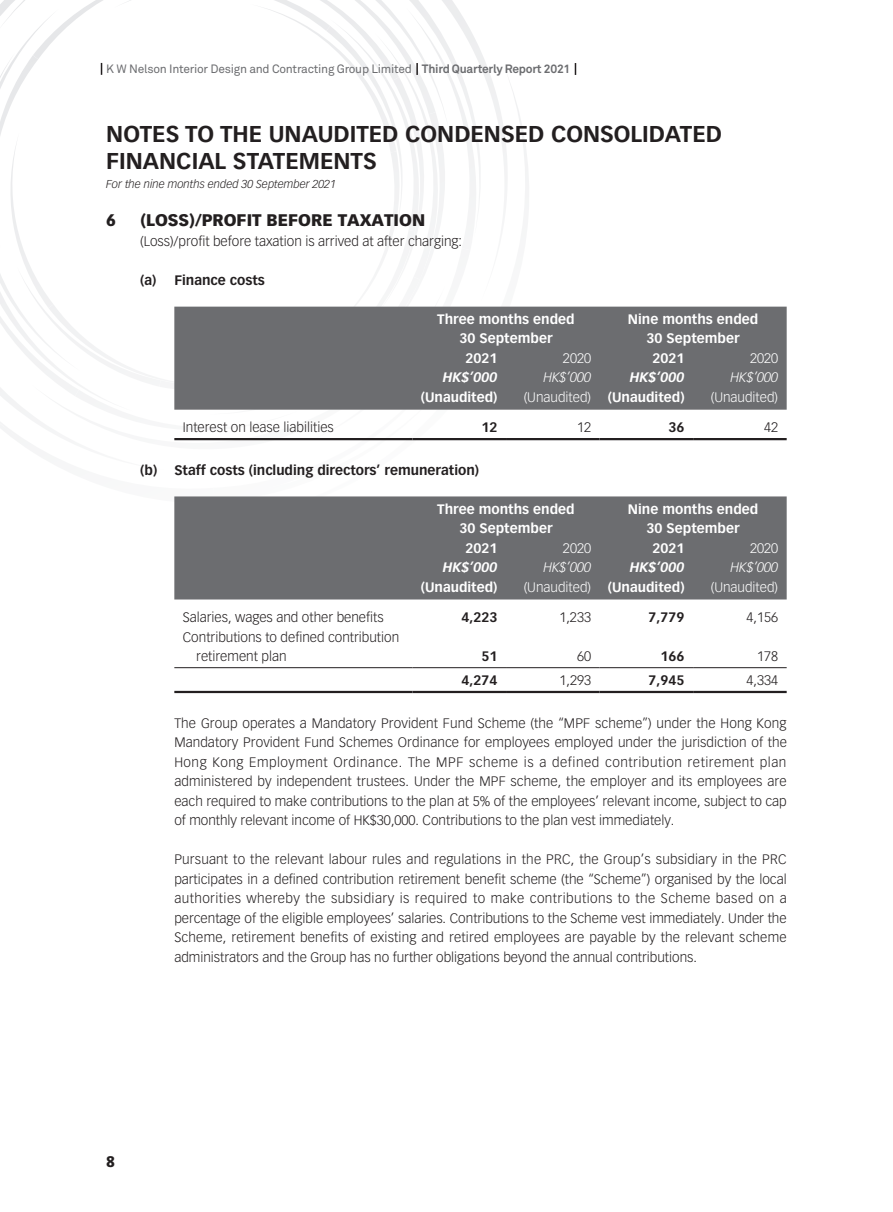
<style>
.page{position:relative;width:893px;height:1212px;background:#fff}
.page>*{position:absolute;margin:0;border:0;box-sizing:border-box;transform-origin:0 0}
.t1{font:700 22.5px/27px "Vectora LT Std";color:#231f20}
.t2{font:900 16.5px "Vectora LT Std";color:#231f20}
.t3{font:900 15px "Vectora LT Std";color:#231f20}
.t4{font:300 13.5px/19.5px "Vectora LT Std";color:#231f20;text-align:justify}
.t5{font:700 13.5px/19.5px "Vectora LT Std";color:#fff;text-align:center}
.t6{font:700 13.5px "Vectora LT Std";color:#231f20}
.t7{font:300 13.5px "Vectora LT Std";color:#fff}
.t8{font:italic 700 13.5px "Vectora LT Std";color:#fff}
.t9{font:italic 300 13.5px "Vectora LT Std";color:#fff}
.t10{font:12px "Akkurat Pro";letter-spacing:-.02em;color:#6c6d70}
.t11{font:italic 300 11.25px "Vectora LT Std";color:#231f20}
.s1{font-weight:700}
</style>
<div class="page">
<svg style="left:0;top:0;width:532px;height:447px"></svg>
<svg style="left:575px;top:63px;width:1px;height:12px"></svg>
<div style="left:174px;top:307px;width:613px;height:103px;background:#6c6d70"></div>
<hr style="left:174px;top:438px;width:238px;height:2px;background:#231f20">
<hr style="left:412px;top:438px;width:94px;height:2px;background:#231f20">
<hr style="left:506px;top:438px;width:94px;height:2px;background:#231f20">
<hr style="left:600px;top:438px;width:93px;height:2px;background:#231f20">
<hr style="left:693px;top:438px;width:94px;height:2px;background:#231f20">
<div style="left:174px;top:496px;width:613px;height:103px;background:#6c6d70"></div>
<hr style="left:174px;top:667px;width:238px;height:1px;background:#231f20">
<hr style="left:412px;top:667px;width:94px;height:1px;background:#231f20">
<hr style="left:506px;top:667px;width:94px;height:1px;background:#231f20">
<hr style="left:600px;top:667px;width:93px;height:1px;background:#231f20">
<hr style="left:693px;top:667px;width:94px;height:1px;background:#231f20">
<hr style="left:174px;top:691px;width:238px;height:2px;background:#231f20">
<hr style="left:412px;top:691px;width:94px;height:2px;background:#231f20">
<hr style="left:506px;top:691px;width:94px;height:2px;background:#231f20">
<hr style="left:600px;top:691px;width:93px;height:2px;background:#231f20">
<hr style="left:693px;top:691px;width:94px;height:2px;background:#231f20">
<p class="t10" style="left:106px;top:62px;width:466px">K W Nelson Interior Design and Contracting Group Limited <span class="s1">Third Quarterly Report 2021</span></p>
<h1 class="t1" style="left:106px;top:120px;width:617px">NOTES TO THE UNAUDITED CONDENSED CONSOLIDATED<br>FINANCIAL STATEMENTS</h1>
<p class="t11" style="left:106px;top:177px;width:231px">For the nine months ended 30 September 2021</p>
<p class="t2" style="left:106px;top:210px;width:11px">6</p>
<p class="t2" style="left:140px;top:210px;width:286px">(LOSS)/PROFIT BEFORE TAXATION</p>
<p class="t4" style="left:140px;top:231px;width:323px">(Loss)/profit before taxation is arrived at after charging:</p>
<p class="t6" style="left:140px;top:272px;width:126px">(a) Finance costs</p>
<p class="t5" style="left:437px;top:309px;width:139px">Three months ended<br>30 September</p>
<p class="t5" style="left:628px;top:309px;width:132px">Nine months ended<br>30 September</p>
<p class="t5" style="left:466px;top:348px;width:33px">2021</p>
<p class="t7" style="left:563px;top:350px;width:30px">2020</p>
<p class="t5" style="left:653px;top:348px;width:33px">2021</p>
<p class="t7" style="left:750px;top:350px;width:30px">2020</p>
<p class="t8" style="left:443px;top:369px;width:56px">HK$’000</p>
<p class="t9" style="left:543px;top:369px;width:49px">HK$’000</p>
<p class="t8" style="left:630px;top:369px;width:56px">HK$’000</p>
<p class="t9" style="left:730px;top:369px;width:49px">HK$’000</p>
<p class="t5" style="left:421px;top:387px;width:78px">(Unaudited)</p>
<p class="t7" style="left:524px;top:389px;width:162px">(Unaudited) <span class="s1">(Unaudited)</span></p>
<p class="t7" style="left:711px;top:389px;width:69px">(Unaudited)</p>
<p class="t4" style="left:183px;top:418px;width:153px">Interest on lease liabilities</p>
<p class="t6" style="left:481px;top:419px;width:17px">12</p>
<p class="t4" style="left:577px;top:418px;width:16px">12</p>
<p class="t6" style="left:669px;top:419px;width:17px">36</p>
<p class="t4" style="left:764px;top:418px;width:16px">42</p>
<p class="t6" style="left:140px;top:462px;width:340px">(b) Staff costs (including directors’ remuneration)</p>
<p class="t5" style="left:437px;top:499px;width:139px">Three months ended<br>30 September</p>
<p class="t5" style="left:628px;top:499px;width:132px">Nine months ended<br>30 September</p>
<p class="t5" style="left:466px;top:538px;width:33px">2021</p>
<p class="t7" style="left:563px;top:540px;width:30px">2020</p>
<p class="t5" style="left:653px;top:538px;width:33px">2021</p>
<p class="t7" style="left:750px;top:540px;width:30px">2020</p>
<p class="t8" style="left:443px;top:559px;width:56px">HK$’000</p>
<p class="t9" style="left:543px;top:559px;width:49px">HK$’000</p>
<p class="t8" style="left:630px;top:559px;width:56px">HK$’000</p>
<p class="t9" style="left:730px;top:559px;width:49px">HK$’000</p>
<p class="t5" style="left:421px;top:577px;width:78px">(Unaudited)</p>
<p class="t7" style="left:524px;top:579px;width:162px">(Unaudited) <span class="s1">(Unaudited)</span></p>
<p class="t7" style="left:711px;top:579px;width:69px">(Unaudited)</p>
<p class="t4" style="left:183px;top:608px;width:202px">Salaries, wages and other benefits</p>
<p class="t6" style="left:461px;top:609px;width:37px">4,223</p>
<p class="t4" style="left:559px;top:608px;width:33px">1,233</p>
<p class="t6" style="left:649px;top:609px;width:37px">7,779</p>
<p class="t4" style="left:746px;top:608px;width:33px">4,156</p>
<p class="t4" style="left:196px;top:627px;width:204px;text-indent:-13px">Contributions to defined contribution retirement plan</p>
<p class="t6" style="left:481px;top:648px;width:17px">51</p>
<p class="t4" style="left:577px;top:647px;width:16px">60</p>
<p class="t6" style="left:661px;top:648px;width:25px">166</p>
<p class="t4" style="left:757px;top:647px;width:23px">178</p>
<p class="t6" style="left:462px;top:672px;width:37px">4,274</p>
<p class="t4" style="left:559px;top:671px;width:33px">1,293</p>
<p class="t6" style="left:649px;top:672px;width:37px">7,945</p>
<p class="t4" style="left:747px;top:671px;width:33px">4,334</p>
<p class="t4" style="left:174px;top:713px;width:614px">The Group operates a Mandatory Provident Fund Scheme (the “MPF scheme”) under the Hong Kong Mandatory Provident Fund Schemes Ordinance for employees employed under the jurisdiction of the Hong Kong Employment Ordinance. The MPF scheme is a defined contribution retirement plan administered by independent trustees. Under the MPF scheme, the employer and its employees are each required to make contributions to the plan at 5% of the employees’ relevant income, subject to cap of monthly relevant income of HK$30,000. Contributions to the plan vest immediately.</p>
<p class="t4" style="left:174px;top:850px;width:614px">Pursuant to the relevant labour rules and regulations in the PRC, the Group’s subsidiary in the PRC participates in a defined contribution retirement benefit scheme (the “Scheme”) organised by the local authorities whereby the subsidiary is required to make contributions to the Scheme based on a percentage of the eligible employees’ salaries. Contributions to the Scheme vest immediately. Under the Scheme, retirement benefits of existing and retired employees are payable by the relevant scheme administrators and the Group has no further obligations beyond the annual contributions.</p>
<p class="t3" style="left:106px;top:1152px;width:10px">8</p>
</div>
